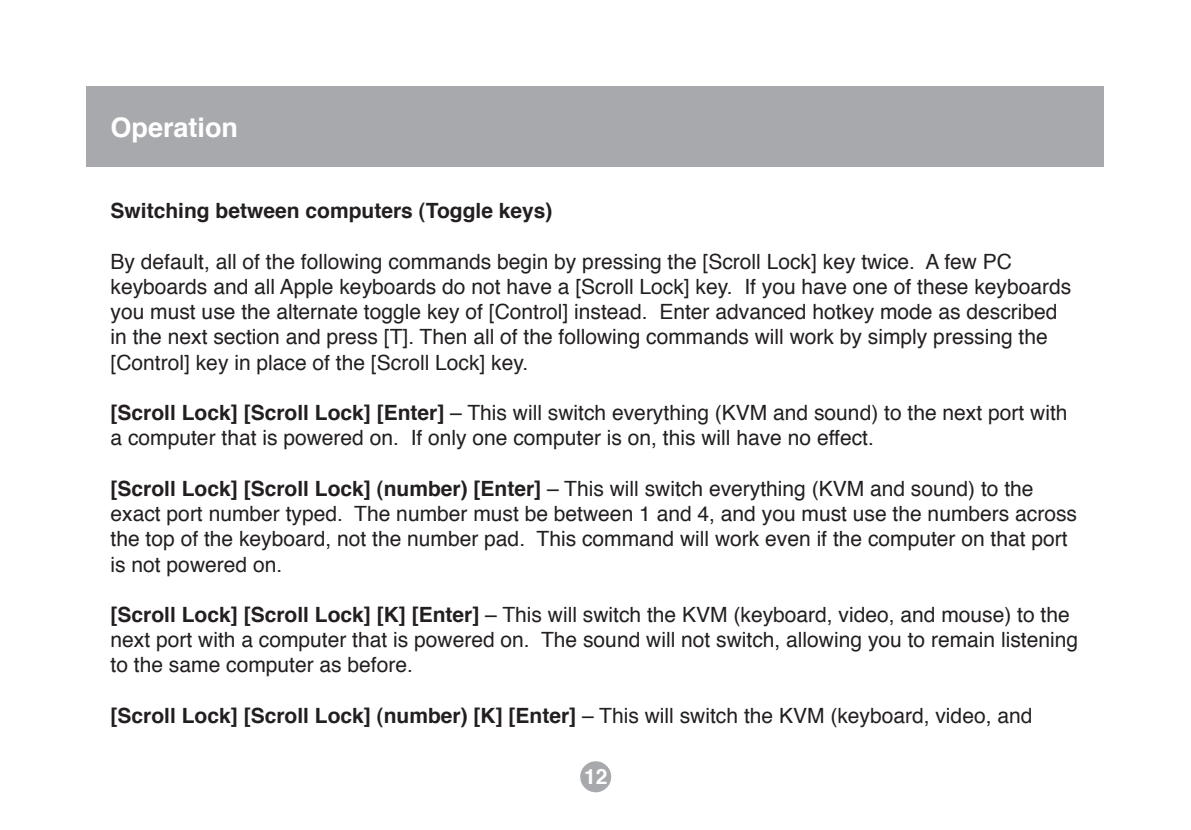
<style>
.page{position:relative;width:1191px;height:830px;background:#fff}
.page>*{position:absolute;margin:0;border:0;box-sizing:border-box;transform-origin:0 0}
.t1{font:700 27px "Helvetica";color:#fff}
.t2{font:21px/25.2px "Helvetica";color:#231f20}
.t3{font:700 21px "Helvetica";color:#231f20}
.t4{font:700 21px "Helvetica";color:#fff}
.s1{font-weight:700}
.s2{font-weight:400}
</style>
<div class="page">
<div style="left:87px;top:87px;width:1017px;height:80px;background:#a8a9ad"></div>
<div style="left:580px;top:760px;width:31px;height:31px;background:#a8a9ad;border-radius:50%"></div>
<p class="t1" style="left:111px;top:103px;width:129px">Operation</p>
<p class="t3" style="left:111px;top:192px;width:443px">Switching between computers (Toggle keys)</p>
<p class="t2" style="left:111px;top:248px;width:962px">By default, all of the following commands begin by pressing the [Scroll Lock] key twice. A few PC keyboards and all Apple keyboards do not have a [Scroll Lock] key. If you have one of these keyboards you must use the alternate toggle key of [Control] instead. Enter advanced hotkey mode as described in the next section and press [T]. Then all of the following commands will work by simply pressing the [Control] key in place of the [Scroll Lock] key.</p>
<p class="t2" style="left:111px;top:399px;width:958px"><span class="s1">[Scroll Lock] [Scroll Lock] [Enter]</span> – This will switch everything (KVM and sound) to the next port with a computer that is powered on. If only one computer is on, this will have no effect.</p>
<p class="t2" style="left:111px;top:475px;width:968px"><span class="s1">[Scroll Lock] [Scroll Lock] (number) [Enter]</span> – This will switch everything (KVM and sound) to the exact port number typed. The number must be between 1 and 4, and you must use the numbers across the top of the keyboard, not the number pad. This command will work even if the computer on that port is not powered on.</p>
<p class="t2" style="left:111px;top:601px;width:969px"><span class="s1">[Scroll Lock] [Scroll Lock] [K] [Enter]</span> – This will switch the KVM (keyboard, video, and mouse) to the next port with a computer that is powered on. The sound will not switch, allowing you to remain listening to the same computer as before.</p>
<p class="t3" style="left:111px;top:696px;width:923px">[Scroll Lock] [Scroll Lock] (number) [K] [Enter] <span class="s2">– This will switch the KVM (keyboard, video, and</span></p>
<p class="t4" style="left:584px;top:757px;width:25px">12</p>
</div>
